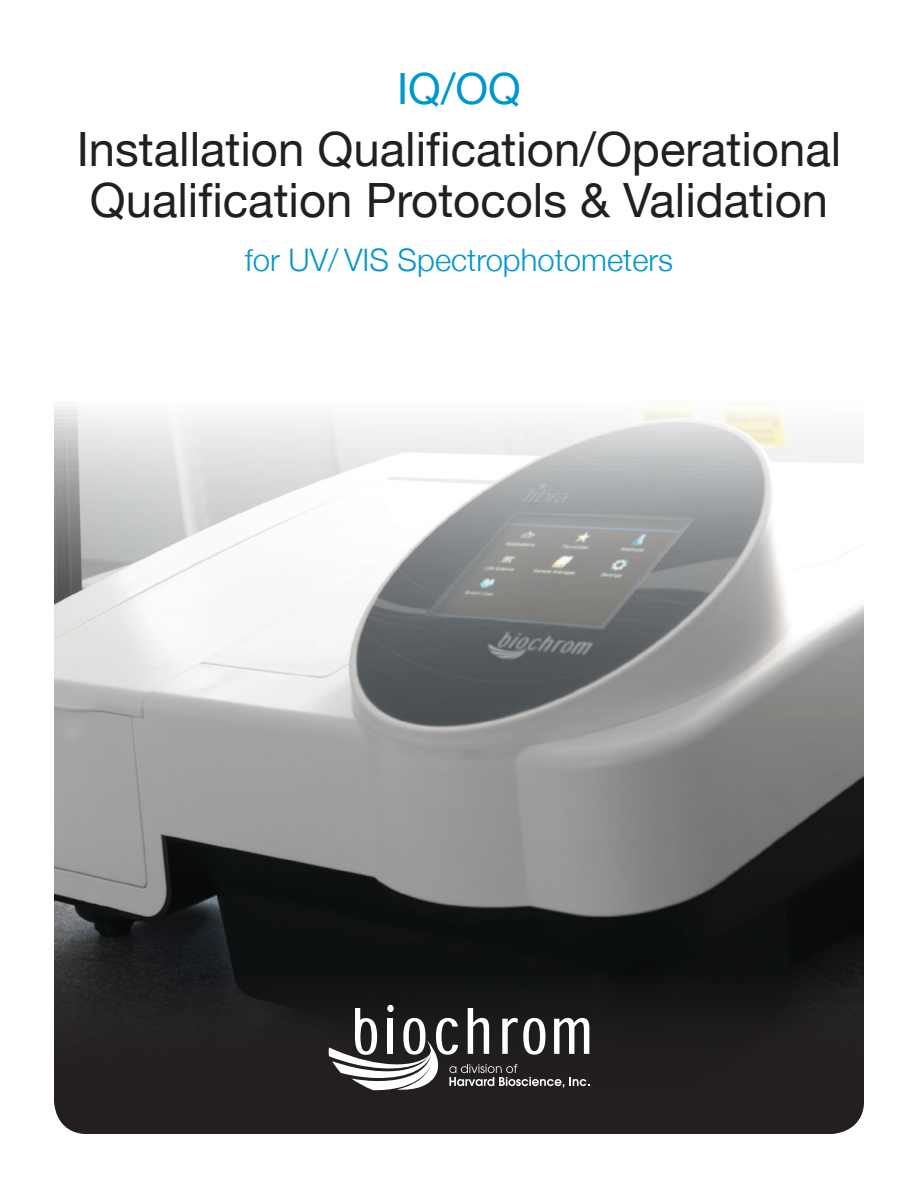
<style>
.page{position:relative;width:918px;height:1188px;background:#fff}
.page>*{position:absolute;margin:0;border:0;box-sizing:border-box;transform-origin:0 0}
.t1{font:47.25px/51px "Helvetica Neue";color:#231f20}
.t2{font:43.05px "Helvetica Neue";color:#0097ce}
.t3{font:300 31.05px "Helvetica Neue";color:#0097ce}
</style>
<div class="page">
<img style="left:54px;top:406px;width:810px;height:513px">
<svg style="left:54px;top:919px;width:810px;height:215px;background:#1c1b1b"></svg>
<div style="left:387px;top:1005px;width:7px;height:7px;background:#fff;border-radius:50%"></div>
<svg style="left:328px;top:1008px;width:261px;height:83px"></svg>
<p class="t2" style="left:397px;top:58px;width:125px">IQ/OQ</p>
<p class="t1" style="left:77px;top:126px;width:766px">Installation Qualification/Operational<br>Qualification Protocols &amp; Validation</p>
<p class="t3" style="left:245px;top:235px;width:430px">for UV/ VIS Spectrophotometers</p>
</div>
